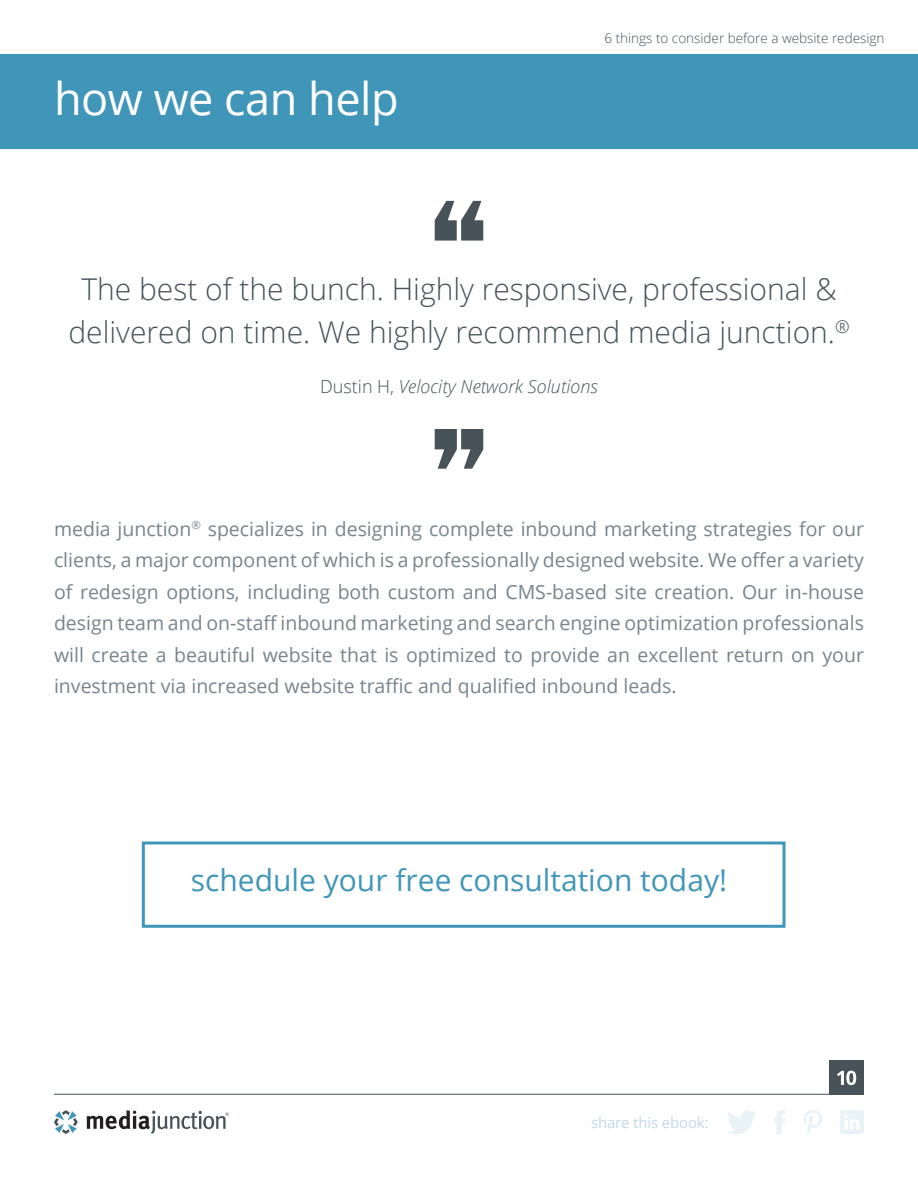
<style>
.page{position:relative;width:918px;height:1188px;background:#fff}
.page>*{position:absolute;margin:0;border:0;box-sizing:border-box;transform-origin:0 0}
.t1{font:45px "Open Sans";letter-spacing:-.01em;color:#fff}
.t2{font:300 30px/43.5px "Open Sans";color:#475359;text-align:center}
.t3{font:30px "Open Sans";color:#4096b9}
.Single{font:19.5px/31.5px "Open Sans";color:#78848b;text-align:justify}
.t4{font:italic 300 18px "Open Sans";color:#475359}
.t5{font:15px "Open Sans";letter-spacing:-.01em;color:#c0d9e7}
.t6{font:300 13.5px "Open Sans";color:#475359}
.s1{font-style:normal}
</style>
<div class="page">
<div style="left:0;top:54px;width:918px;height:94px;background:#4096b9"></div>
<hr style="left:54px;top:1094px;width:810px;height:1px;background:#475359">
<svg style="left:728px;top:1110px;width:28px;height:24px"></svg>
<svg style="left:774px;top:1110px;width:11px;height:24px"></svg>
<svg style="left:803px;top:1110px;width:19px;height:24px"></svg>
<svg style="left:840px;top:1110px;width:24px;height:24px"></svg>
<svg style="left:86px;top:1110px;width:143px;height:24px"></svg>
<svg style="left:54px;top:1110px;width:24px;height:24px"></svg>
<div style="left:830px;top:1061px;width:34px;height:34px;background:#475359"></div>
<svg style="left:837px;top:1071px;width:19px;height:14px"></svg>
<svg style="left:435px;top:201px;width:48px;height:40px"></svg>
<svg style="left:435px;top:429px;width:48px;height:40px"></svg>
<div style="left:142px;top:842px;width:644px;height:86px;border:3px solid #4096b9"></div>
<p class="t1" style="left:54px;top:68px;width:346px">how we can help</p>
<p class="t6" style="left:604px;top:28px;width:282px">6 things to consider before a website redesign</p>
<p class="t2" style="left:68px;top:266px;width:783px">The best of the bunch. Highly responsive, professional &amp; delivered on time. We highly recommend media junction.<sup>®</sup></p>
<p class="t4" style="left:320px;top:374px;width:279px"><span class="s1">Dustin H,</span> Velocity Network Solutions</p>
<p class="Single" style="left:54px;top:513px;width:812px">media junction<sup>®</sup> specializes in designing complete inbound marketing strategies for our clients, a major component of which is a professionally designed website. We offer a variety of redesign options, including both custom and CMS-based site creation. Our in-house design team and on-staff inbound marketing and search engine optimization professionals will create a beautiful website that is optimized to provide an excellent return on your investment via increased website traffic and qualified inbound leads.</p>
<p class="t3" style="left:191px;top:860px;width:538px">schedule your free consultation today!</p>
<p class="t5" style="left:591px;top:1112px;width:119px">share this ebook:</p>
</div>
